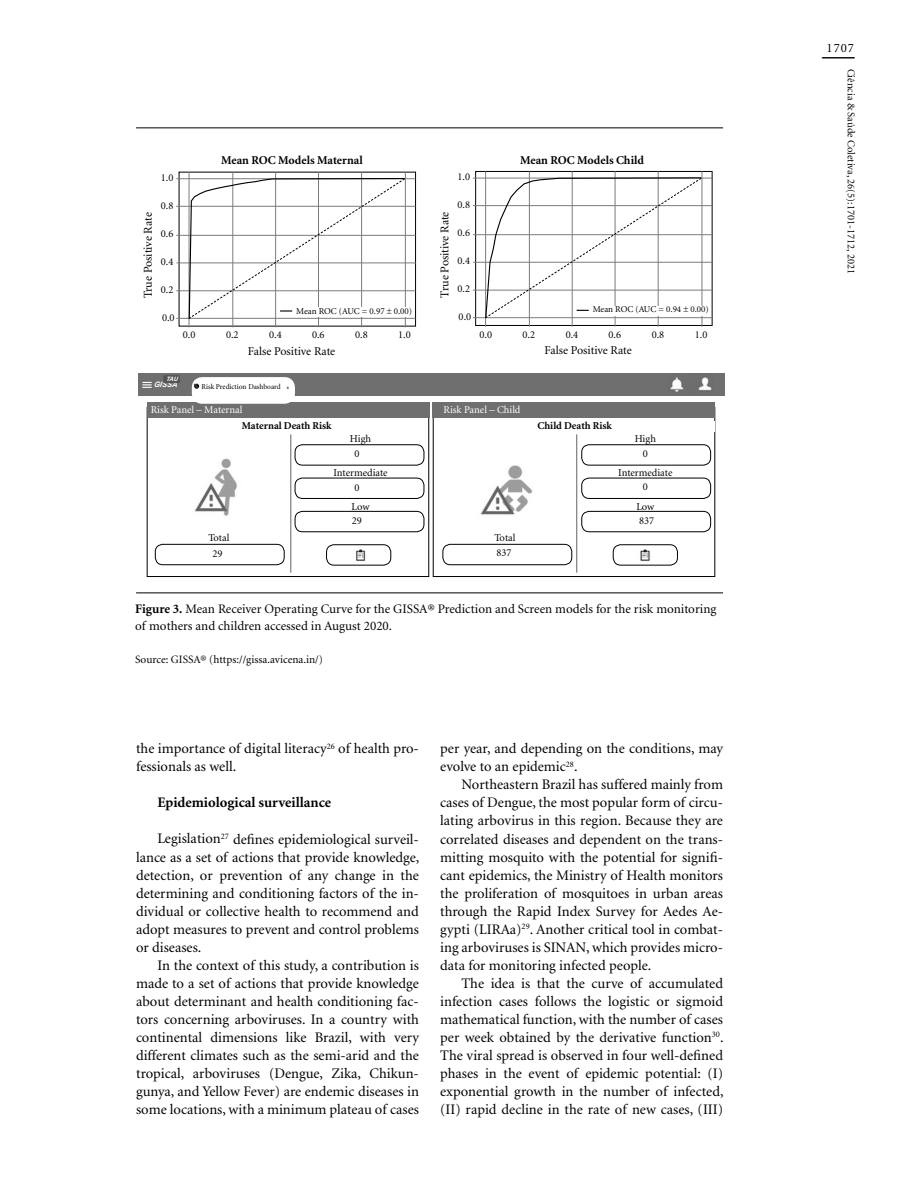
<style>
.page{position:relative;width:906px;height:1183px;background:#fff}
.page>*{position:absolute;margin:0;border:0;box-sizing:border-box;transform-origin:0 0}
.t1{font:14.55px/18px "Minion";color:#000;text-align:justify}
.t2{font:700 14.55px "Minion";color:#000}
.t3{font:13.05px/16.5px "Minion";color:#000}
.t4{font:12.75px "Minion";color:#000}
.t5{font:12px "Minion";color:#000}
.t6{font:700 12px "Minion";letter-spacing:-.005em;color:#000}
.t7{font:11.25px "Minion";color:#000}
.t8{font:10.5px/15.9px "Minion";color:#000;text-align:center}
.t9{font:10.5px "Minion";color:#fff}
.t10{font:700 10.5px "Minion";color:#000}
.t11{font:9px "Minion";color:#000}
.t12{font:7.5px "Minion";color:#000}
.t13{font:italic 700 7.5px "Arial";color:#fff}
.t14{font:italic 700 6px "Arial";color:#fff}
.s1{font-family:"Arial";font-size:4.5px}
.s2{font-weight:700}
</style>
<div class="page">
<hr style="left:821px;top:57px;width:33px;height:1px;background:#000">
<hr style="left:822px;top:57px;width:33px;height:1px;background:#000">
<div style="left:147px;top:402px;width:282px;height:16px;background:#6f6f6f"></div>
<hr style="left:136px;top:592px;width:587px;height:1px;background:#000">
<hr style="left:136px;top:128px;width:587px;height:1px;background:#000">
<div style="left:432px;top:402px;width:283px;height:16px;background:#6f6f6f"></div>
<div style="left:581px;top:444px;width:130px;height:21px;border:1px solid #000;border-radius:8px"></div>
<div style="left:581px;top:478px;width:130px;height:20px;border:1px solid #000;border-radius:8px"></div>
<div style="left:581px;top:511px;width:130px;height:20px;border:1px solid #000;border-radius:8px"></div>
<div style="left:613px;top:544px;width:64px;height:21px;border:1px solid #000;border-radius:8px"></div>
<hr style="left:576px;top:434px;width:1px;height:138px;background:#636363">
<hr style="left:290px;top:434px;width:1px;height:138px;background:#636363">
<div style="left:295px;top:444px;width:129px;height:21px;border:1px solid #000;border-radius:8px"></div>
<div style="left:295px;top:478px;width:129px;height:20px;border:1px solid #000;border-radius:8px"></div>
<div style="left:295px;top:511px;width:129px;height:20px;border:1px solid #000;border-radius:8px"></div>
<div style="left:326px;top:544px;width:65px;height:21px;border:1px solid #000;border-radius:8px"></div>
<img style="left:640px;top:549px;width:10px;height:12px">
<img style="left:356px;top:549px;width:10px;height:12px">
<hr style="left:176px;top:178px;width:239px;height:1px;background:#7c7c7c">
<hr style="left:176px;top:206px;width:239px;height:1px;background:#7c7c7c">
<hr style="left:176px;top:235px;width:239px;height:1px;background:#7c7c7c">
<hr style="left:176px;top:262px;width:240px;height:1px;background:#7c7c7c">
<hr style="left:176px;top:290px;width:239px;height:1px;background:#7c7c7c">
<hr style="left:176px;top:318px;width:239px;height:1px;background:#7c7c7c">
<hr style="left:189px;top:172px;width:1px;height:155px;background:#7c7c7c">
<hr style="left:232px;top:172px;width:1px;height:155px;background:#7c7c7c">
<hr style="left:275px;top:172px;width:1px;height:155px;background:#7c7c7c">
<hr style="left:318px;top:172px;width:1px;height:155px;background:#7c7c7c">
<hr style="left:361px;top:172px;width:1px;height:155px;background:#7c7c7c">
<hr style="left:405px;top:172px;width:1px;height:155px;background:#7c7c7c">
<div style="left:475px;top:171px;width:237px;height:154px;border:1px solid #000"></div>
<hr style="left:473px;top:178px;width:239px;height:1px;background:#7c7c7c">
<hr style="left:473px;top:205px;width:239px;height:1px;background:#7c7c7c">
<hr style="left:473px;top:234px;width:239px;height:1px;background:#7c7c7c">
<hr style="left:473px;top:262px;width:239px;height:1px;background:#7c7c7c">
<hr style="left:473px;top:290px;width:239px;height:1px;background:#7c7c7c">
<hr style="left:473px;top:317px;width:239px;height:1px;background:#7c7c7c">
<hr style="left:485px;top:171px;width:1px;height:155px;background:#7c7c7c">
<hr style="left:529px;top:171px;width:1px;height:155px;background:#7c7c7c">
<hr style="left:572px;top:171px;width:1px;height:155px;background:#7c7c7c">
<hr style="left:615px;top:171px;width:1px;height:155px;background:#7c7c7c">
<hr style="left:658px;top:171px;width:1px;height:155px;background:#7c7c7c">
<hr style="left:701px;top:171px;width:1px;height:155px;background:#7c7c7c">
<img style="left:481px;top:465px;width:51px;height:50px">
<img style="left:194px;top:458px;width:43px;height:58px">
<div style="left:155px;top:544px;width:129px;height:20px;border:1px solid #000;border-radius:8px"></div>
<div style="left:443px;top:544px;width:129px;height:20px;border:1px solid #000;border-radius:8px"></div>
<div style="left:138px;top:373px;width:587px;height:22px;background:#6f6f6f"></div>
<div style="left:192px;top:377px;width:103px;height:26px;background:#fff;border-radius:10px"></div>
<img style="left:670px;top:377px;width:42px;height:15px">
<div style="left:163px;top:375px;width:17px;height:8px;background:#555;border-radius:2px"></div>
<svg style="left:142px;top:382px;width:10px;height:6px"></svg>
<svg style="left:194px;top:383px;width:5px;height:5px"></svg>
<svg style="left:188px;top:177px;width:218px;height:142px"></svg>
<svg style="left:484px;top:177px;width:218px;height:142px"></svg>
<p class="t5" style="left:142px;top:298px;width:87px;rotate:-90deg">True Positive Rate</p>
<p class="t6" style="left:221px;top:154px;width:143px">Mean ROC Models Maternal</p>
<p class="t6" style="left:520px;top:154px;width:125px">Mean ROC Models Child</p>
<p class="t8" style="left:161px;top:170px;width:14px">1.0</p>
<p class="t8" style="left:457px;top:169px;width:14px">1.0</p>
<p class="t8" style="left:161px;top:198px;width:14px">0.8</p>
<p class="t8" style="left:457px;top:197px;width:14px">0.8</p>
<p class="t8" style="left:161px;top:226px;width:14px">0.6</p>
<p class="t8" style="left:161px;top:254px;width:14px">0.4</p>
<p class="t8" style="left:161px;top:282px;width:14px">0.2</p>
<p class="t5" style="left:439px;top:297px;width:87px;rotate:-90deg">True Positive Rate</p>
<p class="t8" style="left:457px;top:225px;width:14px">0.6</p>
<p class="t8" style="left:457px;top:253px;width:14px">0.4</p>
<p class="t8" style="left:457px;top:281px;width:14px">0.2</p>
<p class="t8" style="left:162px;top:310px;width:14px">0.0</p>
<p class="t11" style="left:296px;top:307px;width:117px">Mean ROC (AUC = 0.97 0.00)</p>
<p class="t8" style="left:458px;top:309px;width:14px">0.0</p>
<p class="t11" style="left:593px;top:305px;width:117px">Mean ROC (AUC = 0.94 0.00)</p>
<p class="t8" style="left:183px;top:327px;width:14px">0.0</p>
<p class="t8" style="left:226px;top:327px;width:14px">0.2</p>
<p class="t8" style="left:269px;top:327px;width:14px">0.4</p>
<p class="t8" style="left:312px;top:327px;width:14px">0.6</p>
<p class="t8" style="left:355px;top:327px;width:14px">0.8</p>
<p class="t8" style="left:398px;top:327px;width:14px">1.0</p>
<p class="t8" style="left:479px;top:327px;width:14px">0.0</p>
<p class="t8" style="left:522px;top:327px;width:14px">0.2</p>
<p class="t8" style="left:566px;top:327px;width:14px">0.4</p>
<p class="t8" style="left:608px;top:327px;width:14px">0.6</p>
<p class="t8" style="left:651px;top:327px;width:14px">0.8</p>
<p class="t8" style="left:695px;top:327px;width:14px">1.0</p>
<p class="t5" style="left:248px;top:345px;width:89px">False Positive Rate</p>
<p class="t5" style="left:544px;top:344px;width:89px">False Positive Rate</p>
<p class="t14" style="left:166px;top:375px;width:15px">TAU</p>
<p class="t13" style="left:154px;top:379px;width:27px">GISSA</p>
<p class="t12" style="left:201px;top:383px;width:89px">Risk Prediction Dashboard <span class="s1">x</span></p>
<p class="t9" style="left:151px;top:404px;width:93px">Risk Panel – Maternal</p>
<p class="t9" style="left:443px;top:404px;width:79px">Risk Panel – Child</p>
<p class="t10" style="left:242px;top:420px;width:91px">Maternal Death Risk</p>
<p class="t10" style="left:537px;top:420px;width:76px">Child Death Risk</p>
<p class="t8" style="left:350px;top:431px;width:23px">High</p>
<p class="t8" style="left:333px;top:464px;width:56px">Intermediate</p>
<p class="t8" style="left:352px;top:499px;width:19px">Low</p>
<p class="t8" style="left:354px;top:446px;width:7px">0</p>
<p class="t8" style="left:354px;top:479px;width:7px">0</p>
<p class="t8" style="left:635px;top:431px;width:23px">High</p>
<p class="t8" style="left:618px;top:464px;width:56px">Intermediate</p>
<p class="t8" style="left:636px;top:499px;width:19px">Low</p>
<p class="t8" style="left:643px;top:445px;width:7px">0</p>
<p class="t8" style="left:643px;top:479px;width:7px">0</p>
<p class="t8" style="left:208px;top:530px;width:23px">Total<br>29</p>
<p class="t8" style="left:352px;top:512px;width:12px">29</p>
<p class="t8" style="left:639px;top:513px;width:17px">837</p>
<p class="t8" style="left:494px;top:530px;width:23px">Total</p>
<p class="t8" style="left:496px;top:545px;width:17px">837</p>
<p class="t3" style="left:135px;top:601px;width:583px"><span class="s2">Figure 3.</span> Mean Receiver Operating Curve for the GISSA® Prediction and Screen models for the risk monitoring of mothers and children accessed in August 2020.</p>
<p class="t7" style="left:135px;top:653px;width:189px">Source: GISSA® (https://gissa.avicena.in/)</p>
<p class="t1" style="left:136px;top:740px;width:284px">the importance of digital literacy<sup>26</sup> of health pro&shy;fessionals as well.</p>
<p class="t2" style="left:157px;top:795px;width:175px">Epidemiological surveillance</p>
<p class="t1" style="left:136px;top:830px;width:285px;text-indent:21px">Legislation<sup>27</sup> defines epidemiological surveil&shy;lance as a set of actions that provide knowledge, detection, or prevention of any change in the determining and conditioning factors of the in&shy;dividual or collective health to recommend and adopt measures to prevent and control problems or diseases.</p>
<p class="t1" style="left:136px;top:956px;width:284px;text-indent:21px">In the context of this study, a contribution is made to a set of actions that provide knowledge about determinant and health conditioning fac&shy;tors concerning arboviruses. In a country with continental dimensions like Brazil, with very different climates such as the semi-arid and the tropical, arboviruses (Dengue, Zika, Chikun&shy;gunya, and Yellow Fever) are endemic diseases in some locations, with a minimum plateau of cases</p>
<p class="t1" style="left:440px;top:740px;width:284px">per year, and depending on the conditions, may evolve to an epidemic<sup>28</sup>.</p>
<p class="t1" style="left:440px;top:776px;width:284px;text-indent:21px">Northeastern Brazil has suffered mainly from cases of Dengue, the most popular form of circu&shy;lating arbovirus in this region. Because they are correlated diseases and dependent on the trans&shy;mitting mosquito with the potential for signifi&shy;cant epidemics, the Ministry of Health monitors the proliferation of mosquitoes in urban areas through the Rapid Index Survey for Aedes Ae&shy;gypti (LIRAa)<sup>29</sup>. Another critical tool in combat&shy;ing arboviruses is SINAN, which provides micro&shy;data for monitoring infected people.</p>
<p class="t1" style="left:440px;top:974px;width:285px;text-indent:21px">The idea is that the curve of accumulated infection cases follows the logistic or sigmoid mathematical function, with the number of cases per week obtained by the derivative function<sup>30</sup>.<br>The viral spread is observed in four well-defined phases in the event of epidemic potential: (I) exponential growth in the number of infected, (II) rapid decline in the rate of new cases, (III)</p>
<p class="t4" style="left:826px;top:42px;width:29px">1707</p>
<p class="t8" style="left:859px;top:69px;width:206px;rotate:90deg">Ciência &amp; Saúde Coletiva, 26(5):1701-1712, 2021</p>
</div>
